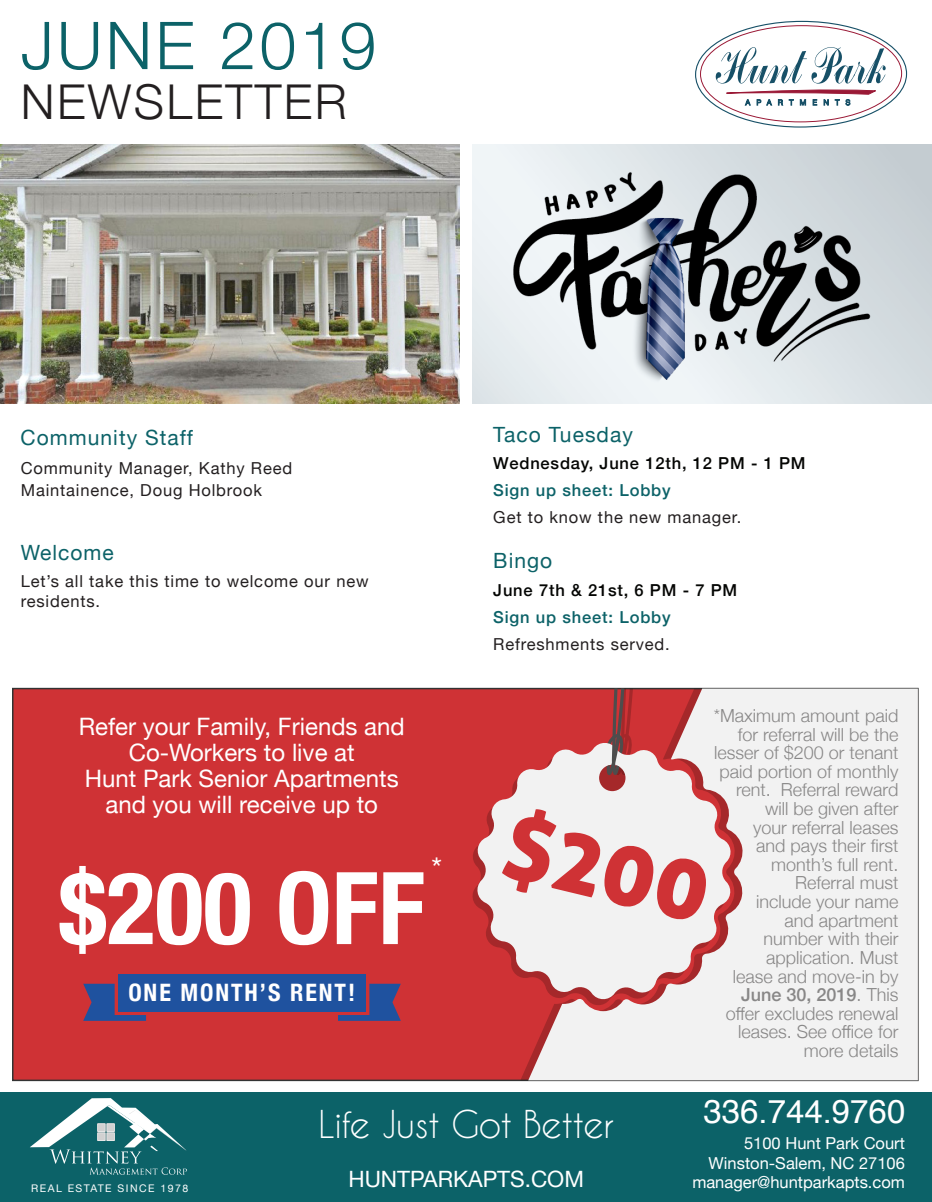
<style>
.page{position:relative;width:932px;height:1202px;background:#fff}
.page>*{position:absolute;margin:0;border:0;box-sizing:border-box;transform-origin:0 0}
.t1{font:700 condensed 100.5px "Helvetica Neue";color:#fff}
.t2{font:300 66px "Helvetica Neue";letter-spacing:.05em;color:#0c6268}
.t3{font:300 48px "Helvetica Neue";letter-spacing:.05em;color:#231f20}
.t4{font:36px "Caviar Dreams";letter-spacing:-.02em;color:#fff}
.t5{font:33px "Helvetica";color:#fff}
.t6{font:30px "Helvetica Neue";color:#fff}
.t7{font:24px/25.8px "Helvetica Neue";color:#fff;text-align:center}
.t8{font:700 condensed 24px "Helvetica Neue";letter-spacing:.08em;color:#fff}
.t9{font:22.5px "Helvetica Neue";color:#fff}
.t10{font:21px "Helvetica Neue";letter-spacing:.05em;color:#0c6268}
.t11{font:300 18px/18.6px "Helvetica Neue";color:#888787;text-align:right}
.t12{font:16.5px/22.5px "Helvetica Neue";letter-spacing:.05em;color:#231f20}
.t13{font:16.5px/19.8px "Helvetica Neue";color:#fff;text-align:right}
.t14{font:500 16.5px "Helvetica Neue";letter-spacing:.05em;color:#040503}
.t15{font:500 16.5px "Helvetica Neue";letter-spacing:.05em;color:#0c6268}
.t16{font:10.5px "Helvetica Neue";letter-spacing:.14em;color:#fff}
.s1{font-weight:500}
</style>
<div class="page">
<div style="left:13px;top:688px;width:904px;height:392px;background:#cf3235"></div>
<svg style="left:528px;top:688px;width:389px;height:392px;background:#eddfdf"></svg>
<svg style="left:472px;top:852px;width:253px;height:153px"></svg>
<svg style="left:474px;top:741px;width:259px;height:260px;fill:#f2f2f2"></svg>
<svg style="left:605px;top:688px;width:28px;height:87px"></svg>
<div style="left:118px;top:974px;width:248px;height:37px;background:#1f529f"></div>
<svg style="left:338px;top:983px;width:63px;height:37px"></svg>
<svg style="left:83px;top:983px;width:63px;height:37px"></svg>
<svg style="left:502px;top:809px;width:204px;height:110px"></svg>
<div style="left:0;top:1092px;width:932px;height:110px;background:#0c6268"></div>
<svg style="left:30px;top:1098px;width:157px;height:76px"></svg>
<div style="left:97px;top:1132px;width:8px;height:8px;border:1px solid #aaa9a9"></div>
<div style="left:98px;top:1132px;width:7px;height:8px;border:1px solid #f1f1f1"></div>
<div style="left:98px;top:1133px;width:7px;height:7px;background:#d1d1d1"></div>
<div style="left:107px;top:1132px;width:7px;height:8px;border:1px solid #f1f1f1"></div>
<div style="left:107px;top:1133px;width:7px;height:7px;background:#d1d1d1"></div>
<div style="left:107px;top:1123px;width:7px;height:8px;border:1px solid #f1f1f1"></div>
<div style="left:107px;top:1124px;width:7px;height:7px;background:#d1d1d1"></div>
<div style="left:97px;top:1123px;width:8px;height:8px;border:1px solid #aaa9a9"></div>
<div style="left:98px;top:1123px;width:7px;height:8px;border:1px solid #f1f1f1"></div>
<div style="left:98px;top:1124px;width:7px;height:7px;background:#d1d1d1"></div>
<img style="left:0;top:144px;width:459px;height:259px">
<svg style="left:695px;top:20px;width:212px;height:108px"></svg>
<img style="left:472px;top:144px;width:460px;height:259px">
<h2 class="t2" style="left:21px;top:-8px;width:357px">JUNE 2019</h2>
<h3 class="t3" style="left:21px;top:63px;width:327px">NEWSLETTER</h3>
<p class="t10" style="left:21px;top:422px;width:174px">Community Staff</p>
<p class="t12" style="left:21px;top:458px;width:273px">Community Manager, Kathy Reed<br>Maintainence, Doug Holbrook</p>
<p class="t10" style="left:21px;top:537px;width:95px">Welcome</p>
<p class="t12" style="left:21px;top:572px;width:349px;line-height:19.5px">Let’s all take this time to welcome our new residents.</p>
<h3 class="t7" style="left:79px;top:715px;width:327px">Refer your Family, Friends and<br>Co-Workers to live at<br>Hunt Park Senior Apartments and you will receive up to</h3>
<h1 class="t1" style="left:59px;top:825px;width:368px">$200 OFF</h1>
<h3 class="t6" style="left:431px;top:847px;width:12px">*</h3>
<h3 class="t8" style="left:128px;top:972px;width:228px">ONE MONTH’S RENT!</h3>
<p class="t10" style="left:493px;top:419px;width:141px">Taco Tuesday</p>
<p class="t14" style="left:493px;top:450px;width:314px">Wednesday, June 12th, 12 PM - 1 PM</p>
<p class="t15" style="left:493px;top:477px;width:179px">Sign up sheet: Lobby</p>
<p class="t12" style="left:493px;top:507px;width:249px">Get to know the new manager.</p>
<p class="t10" style="left:493px;top:546px;width:61px">Bingo</p>
<p class="t14" style="left:493px;top:577px;width:245px">June 7th &amp; 21st, 6 PM - 7 PM</p>
<p class="t15" style="left:493px;top:604px;width:179px">Sign up sheet: Lobby</p>
<p class="t12" style="left:493px;top:633px;width:178px">Refreshments served.</p>
<p class="t11" style="left:713px;top:705px;width:186px">*Maximum amount paid for referral will be the lesser of $200 or tenant paid portion of monthly rent. Referral reward will be given after<br>your referral leases<br>and pays their first month’s full rent.<br>Referral must<br>include your name<br>and apartment<br>number with their application. Must<br>lease and move-in by<br><span class="s1">June 30, 2019</span>. This offer excludes renewal leases. See office for more details</p>
<p class="t16" style="left:31px;top:1180px;width:158px">REAL ESTATE SINCE 1978</p>
<h3 class="t5" style="left:703px;top:1086px;width:203px">336.744.9760</h3>
<p class="t13" style="left:708px;top:1133px;width:198px">5100 Hunt Park Court<br>Winston-Salem, NC 27106</p>
<h3 class="t4" style="left:318px;top:1102px;width:297px">Life Just Got Better</h3>
<p class="t9" style="left:348px;top:1162px;width:237px">HUNTPARKAPTS.COM</p>
<p class="t13" style="left:692px;top:1173px;width:214px">manager@huntparkapts.com</p>
</div>
